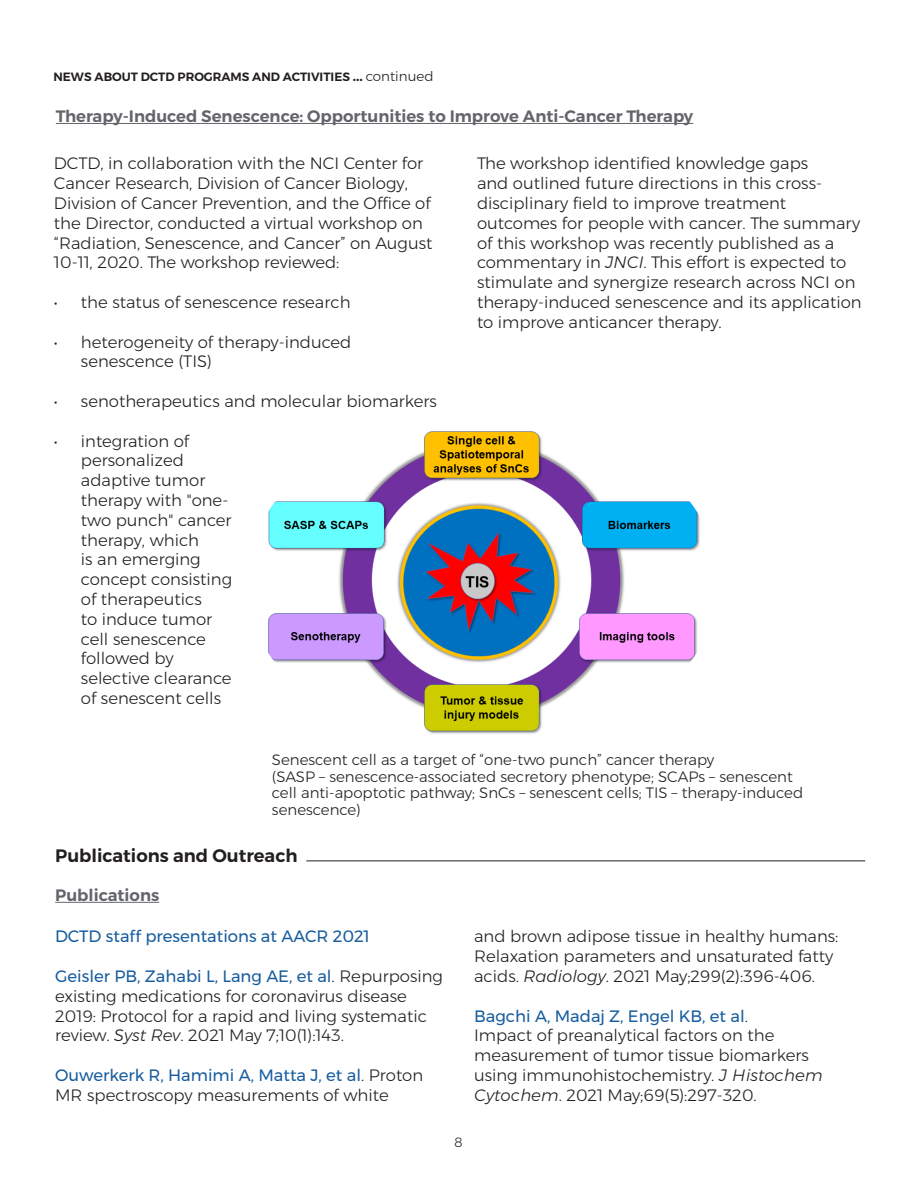
<style>
.page{position:relative;width:918px;height:1188px;background:#fff}
.page>*{position:absolute;margin:0;border:0;box-sizing:border-box;transform-origin:0 0}
.t1{font:600 18px "Montserrat";color:#231f20}
.t2{font:300 16.5px/19.8px "Montserrat";color:#231f20}
.t3{font:600 16.5px "Montserrat";color:#63656a}
.t4{font:16.5px "Montserrat";color:#175d9e}
.t5{font:300 15px/16.5px "Montserrat";color:#231f20}
.t6{font:300 13.5px "Montserrat";color:#231f20}
.t7{font:600 12px "Montserrat";color:#231f20}
.s1{font-weight:700;font-size:13.5px}
.s2{font-weight:300;font-size:13.5px}
.s3{font-style:italic}
.s4{font-weight:400;color:#175d9e}
</style>
<div class="page">
<hr style="left:56px;top:123px;width:637px;height:1px;background:#63656a">
<img style="left:268px;top:431px;width:432px;height:303px">
<hr style="left:55px;top:902px;width:104px;height:1px;background:#63656a">
<hr style="left:306px;top:861px;width:559px;height:1px;background:#231f20">
<p class="t7" style="left:54px;top:67px;width:381px">NEWS ABOUT DCTD PROGRAMS AND ACTIVITIES <span class="s1">...</span> <span class="s2">continued</span></p>
<p class="t3" style="left:56px;top:103px;width:639px">Therapy-Induced Senescence: Opportunities to Improve Anti-Cancer Therapy</p>
<p class="t2" style="left:54px;top:153px;width:380px">DCTD, in collaboration with the NCI Center for Cancer Research, Division of Cancer Biology, Division of Cancer Prevention, and the Office of the Director, conducted a virtual workshop on “Radiation, Senescence, and Cancer” on August 10-11, 2020. The workshop reviewed:</p>
<p class="t2" style="left:54px;top:292px;width:298px">• the status of senescence research</p>
<p class="t2" style="left:81px;top:332px;width:272px;text-indent:-27px">• heterogeneity of therapy-induced senescence (TIS)</p>
<p class="t2" style="left:54px;top:391px;width:385px">• senotherapeutics and molecular biomarkers</p>
<p class="t2" style="left:81px;top:431px;width:153px;text-indent:-27px">• integration of personalized adaptive tumor therapy with "one&shy;two punch" cancer therapy, which<br>is an emerging concept consisting of therapeutics<br>to induce tumor cell senescence followed by selective clearance of senescent cells</p>
<p class="t2" style="left:477px;top:153px;width:386px">The workshop identified knowledge gaps<br>and outlined future directions in this cross&shy;disciplinary field to improve treatment outcomes for people with cancer. The summary of this workshop was recently published as a commentary in <span class="s3">JNCI</span>. This effort is expected to stimulate and synergize research across NCI on therapy-induced senescence and its application to improve anticancer therapy.</p>
<p class="t5" style="left:272px;top:751px;width:444px">Senescent cell as a target of “one-two punch” cancer therapy</p>
<p class="t5" style="left:272px;top:768px;width:533px">(SASP – senescence-associated secretory phenotype; SCAPs – senescent cell anti-apoptotic pathway; SnCs – senescent cells; TIS – therapy-induced senescence)</p>
<p class="t1" style="left:55px;top:841px;width:244px">Publications and Outreach</p>
<p class="t3" style="left:55px;top:882px;width:106px">Publications</p>
<p class="t4" style="left:55px;top:924px;width:316px">DCTD staff presentations at AACR 2021</p>
<p class="t2" style="left:55px;top:966px;width:389px"><span class="s4">Geisler PB, Zahabi L, Lang AE, et al</span>. Repurposing existing medications for coronavirus disease 2019: Protocol for a rapid and living systematic review. <span class="s3">Syst Rev</span>. 2021 May 7;10(1):143.</p>
<p class="t2" style="left:55px;top:1065px;width:370px"><span class="s4">Ouwerkerk R, Hamimi A, Matta J, et al</span>. Proton<br>MR spectroscopy measurements of white</p>
<p class="t2" style="left:474px;top:926px;width:366px">and brown adipose tissue in healthy humans:<br>Relaxation parameters and unsaturated fatty acids. <span class="s3">Radiology</span>. 2021 May;299(2):396-406.</p>
<p class="t2" style="left:474px;top:1006px;width:350px"><span class="s4">Bagchi A, Madaj Z, Engel KB, et al</span>.<br>Impact of preanalytical factors on the measurement of tumor tissue biomarkers using immunohistochemistry. <span class="s3">J Histochem Cytochem</span>. 2021 May;69(5):297-320.</p>
<p class="t6" style="left:454px;top:1132px;width:10px">8</p>
</div>
